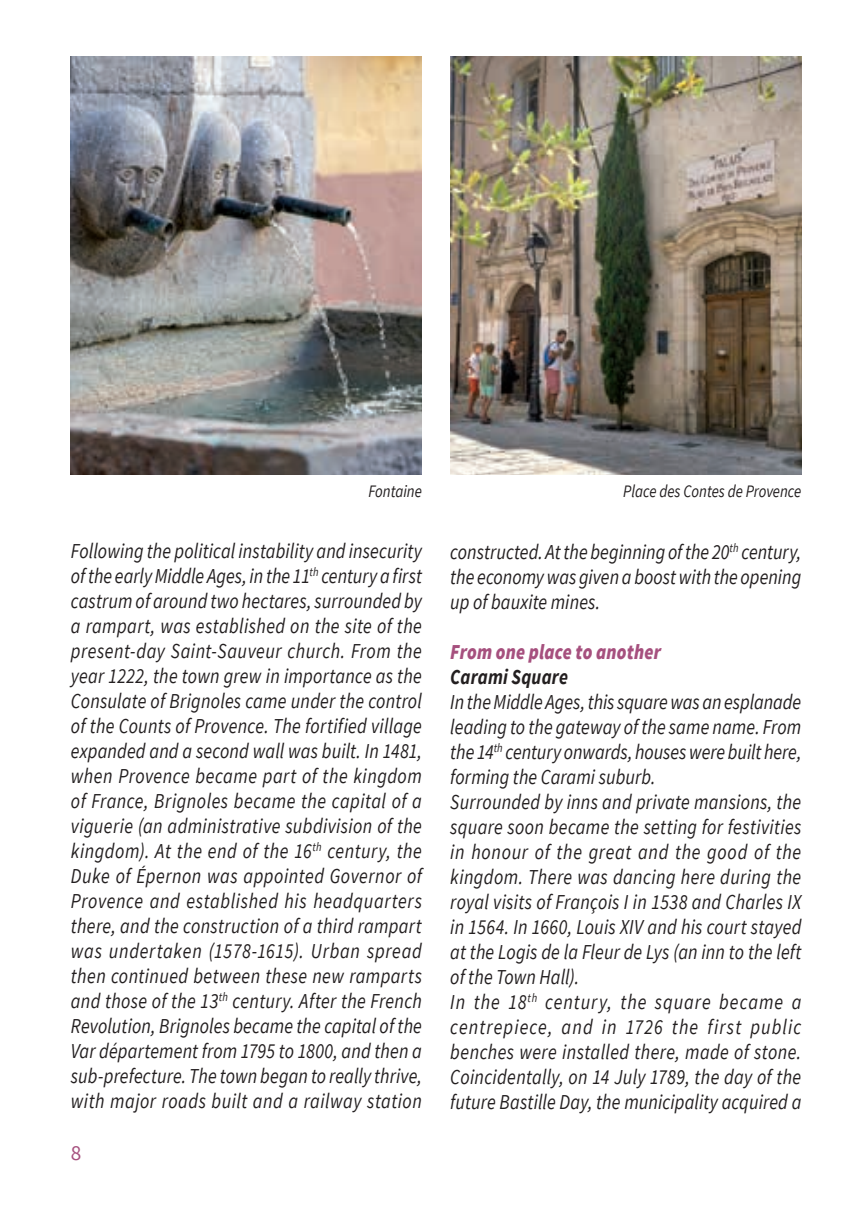
<style>
.page{position:relative;width:851px;height:1205px;background:#fff}
.page>*{position:absolute;margin:0;border:0;box-sizing:border-box;transform-origin:0 0}
.t1{font:italic 21.25px/25px "Source Sans Pro";letter-spacing:.015em;color:#231f20;text-align:justify;scale:.85 1}
.t2{font:italic 900 21.25px "Source Sans Pro";letter-spacing:.01em;color:#a6507e;scale:.85 1}
.t3{font:italic 700 21.25px "Source Sans Pro";letter-spacing:.01em;color:#231f20;scale:.85 1}
.t4{font:21.25px "Source Sans Pro";color:#a6507e}
.t5{font:italic 17.5px "Source Sans Pro";color:#231f20;scale:.85 1}
</style>
<div class="page">
<img style="left:71px;top:57px;width:351px;height:418px">
<img style="left:450px;top:57px;width:351px;height:418px">
<p class="t5" style="left:368px;top:480px;width:64px">Fontaine</p>
<p class="t5" style="left:623px;top:480px;width:211px">Place des Contes de Provence</p>
<p class="t1" style="left:71px;top:538px;width:414px">Following the political instability and insecurity of the early Middle Ages, in the 11<sup>th</sup> century a first castrum of around two hectares, surrounded by a rampart, was established on the site of the present-day Saint-Sauveur church. From the year 1222, the town grew in importance as the Consulate of Brignoles came under the control of the Counts of Provence. The fortified village expanded and a second wall was built. In 1481, when Provence became part of the kingdom of France, Brignoles became the capital of a viguerie (an administrative subdivision of the kingdom). At the end of the 16<sup>th</sup> century, the Duke of Épernon was appointed Governor of Provence and established his headquarters there, and the construction of a third rampart was undertaken (1578-1615). Urban spread then continued between these new ramparts and those of the 13<sup>th</sup> century. After the French Revolution, Brignoles became the capital of the Var département from 1795 to 1800, and then a sub-prefecture. The town began to really thrive, with major roads built and a railway station</p>
<p class="t1" style="left:450px;top:539px;width:414px">constructed. At the beginning of the 20<sup>th</sup> century, the economy was given a boost with the opening up of bauxite mines.</p>
<p class="t2" style="left:450px;top:637px;width:249px">From one place to another</p>
<p class="t3" style="left:450px;top:663px;width:140px">Carami Square</p>
<p class="t1" style="left:450px;top:689px;width:414px;text-align:left">In the Middle Ages, this square was an esplanade leading to the gateway of the same name. From the 14<sup>th</sup> century onwards, houses were built here, forming the Carami suburb.<br>Surrounded by inns and private mansions, the square soon became the setting for festivities in honour of the great and the good of the kingdom. There was dancing here during the royal visits of François I in 1538 and Charles IX in 1564. In 1660, Louis XIV and his court stayed at the Logis de la Fleur de Lys (an inn to the left of the Town Hall).<br>In the 18<sup>th</sup> century, the square became a centrepiece, and in 1726 the first public benches were installed there, made of stone.<br>Coincidentally, on 14 July 1789, the day of the future Bastille Day, the municipality acquired a</p>
<p class="t4" style="left:71px;top:1139px;width:12px">8</p>
</div>
